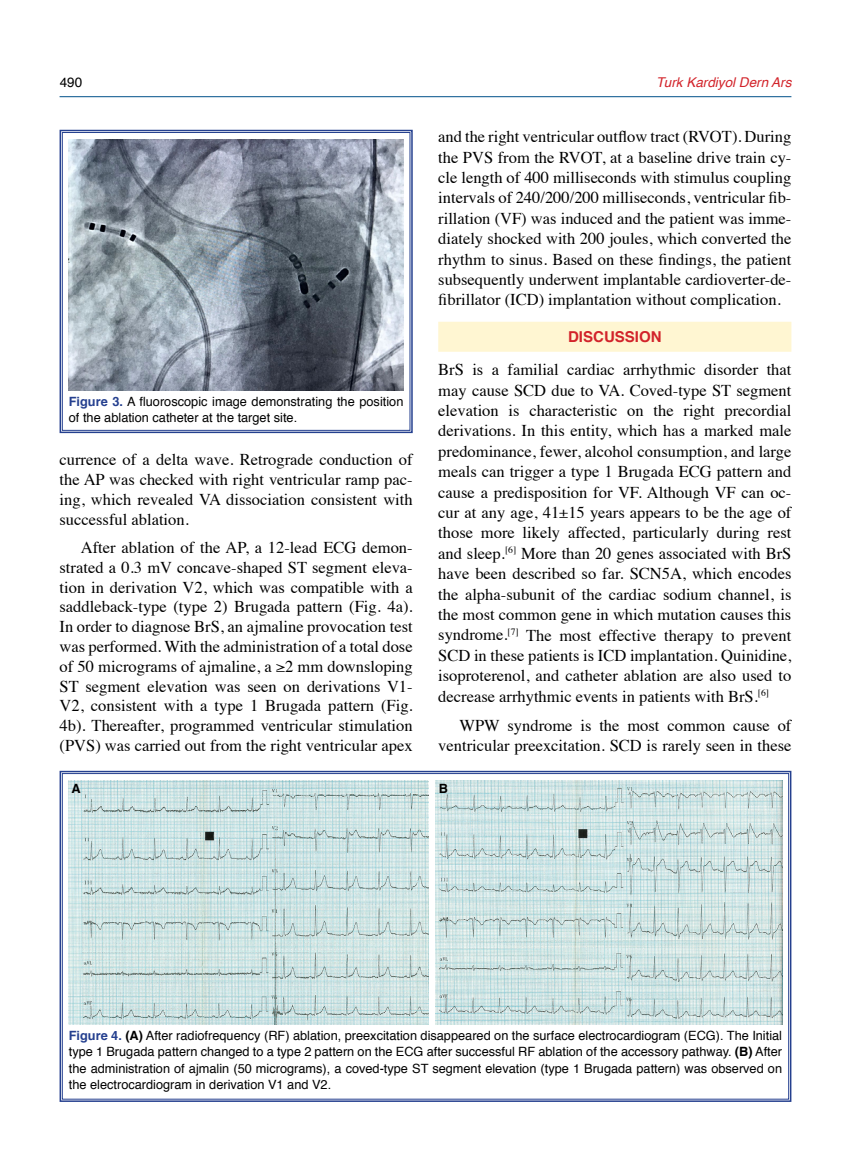
<style>
.page{position:relative;width:851px;height:1170px;background:#fff}
.page>*{position:absolute;margin:0;border:0;box-sizing:border-box;transform-origin:0 0}
.t1{font:16.5px/20.4px "Times";color:#000;text-align:justify}
.t2{font:700 15px "Helvetica";color:#d2232a}
.t3{font:italic 13.5px "Helvetica";color:#d2232a}
.t4{font:13.5px "Helvetica";color:#000}
.t5{font:12.75px/16.5px "Helvetica";color:#000}
.t6{font:700 12.75px "Helvetica";color:#000}
.s1{font-weight:700;color:#25408f}
.s2{font-weight:700}
</style>
<div class="page">
<div style="left:438px;top:322px;width:353px;height:30px;background:#fff6d2"></div>
<svg style="left:59px;top:129px;width:354px;height:305px"></svg>
<div style="left:62px;top:132px;width:348px;height:298px;border:1px solid #25408f"></div>
<img style="left:69px;top:139px;width:334px;height:251px">
<svg style="left:59px;top:770px;width:733px;height:332px"></svg>
<img style="left:69px;top:780px;width:360px;height:244px">
<img style="left:436px;top:780px;width:346px;height:244px">
<hr style="left:60px;top:96px;width:731px;height:1px;background:#00508a">
<p class="t4" style="left:60px;top:72px;width:24px">490</p>
<p class="t3" style="left:656px;top:71px;width:137px">Turk Kardiyol Dern Ars</p>
<p class="t5" style="left:69px;top:393px;width:336px"><span class="s1">Figure 3.</span> A fluoroscopic image demonstrating the position of the ablation catheter at the target site.</p>
<p class="t1" style="left:60px;top:448px;width:354px;line-height:19.8px">currence of a delta wave. Retrograde conduction of the AP was checked with right ventricular ramp pac&shy;ing, which revealed VA dissociation consistent with successful ablation.</p>
<p class="t1" style="left:60px;top:536px;width:354px;line-height:19.8px;text-indent:21px">After ablation of the AP, a 12-lead ECG demon&shy;strated a 0.3 mV concave-shaped ST segment eleva&shy;tion in derivation V2, which was compatible with a saddleback-type (type 2) Brugada pattern (Fig. 4a).<br>In order to diagnose BrS, an ajmaline provocation test was performed. With the administration of a total dose of 50 micrograms of ajmaline, a ≥2 mm downsloping ST segment elevation was seen on derivations V1- V2, consistent with a type 1 Brugada pattern (Fig.<br>4b). Thereafter, programmed ventricular stimulation (PVS) was carried out from the right ventricular apex</p>
<p class="t1" style="left:438px;top:125px;width:354px">and the right ventricular outflow tract (RVOT). During the PVS from the RVOT, at a baseline drive train cy&shy;cle length of 400 milliseconds with stimulus coupling intervals of 240/200/200 milliseconds, ventricular fib&shy;rillation (VF) was induced and the patient was imme&shy;diately shocked with 200 joules, which converted the rhythm to sinus. Based on these findings, the patient subsequently underwent implantable cardioverter-de&shy;fibrillator (ICD) implantation without complication.</p>
<p class="t2" style="left:568px;top:324px;width:95px">DISCUSSION</p>
<p class="t1" style="left:438px;top:358px;width:354px">BrS is a familial cardiac arrhythmic disorder that may cause SCD due to VA. Coved-type ST segment elevation is characteristic on the right precordial derivations. In this entity, which has a marked male predominance, fewer, alcohol consumption, and large meals can trigger a type 1 Brugada ECG pattern and cause a predisposition for VF. Although VF can oc&shy;cur at any age, 41±15 years appears to be the age of those more likely affected, particularly during rest and sleep.<sup>[6]</sup> More than 20 genes associated with BrS have been described so far. SCN5A, which encodes the alpha-subunit of the cardiac sodium channel, is the most common gene in which mutation causes this syndrome.<sup>[7]</sup> The most effective therapy to prevent SCD in these patients is ICD implantation. Quinidine, isoproterenol, and catheter ablation are also used to decrease arrhythmic events in patients with BrS.<sup>[6]</sup></p>
<p class="t1" style="left:438px;top:713px;width:354px;text-align:right">WPW syndrome is the most common cause of ventricular preexcitation. SCD is rarely seen in these</p>
<p class="t6" style="left:71px;top:778px;width:11px">A</p>
<p class="t6" style="left:438px;top:778px;width:11px">B</p>
<p class="t5" style="left:69px;top:1027px;width:714px;text-align:justify"><span class="s1">Figure 4.</span> <span class="s2">(A)</span> After radiofrequency (RF) ablation, preexcitation disappeared on the surface electrocardiogram (ECG). The Initial type 1 Brugada pattern changed to a type 2 pattern on the ECG after successful RF ablation of the accessory pathway. <span class="s2">(B)</span> After the administration of ajmalin (50 micrograms), a coved-type ST segment elevation (type 1 Brugada pattern) was observed on the electrocardiogram in derivation V1 and V2.</p>
</div>
